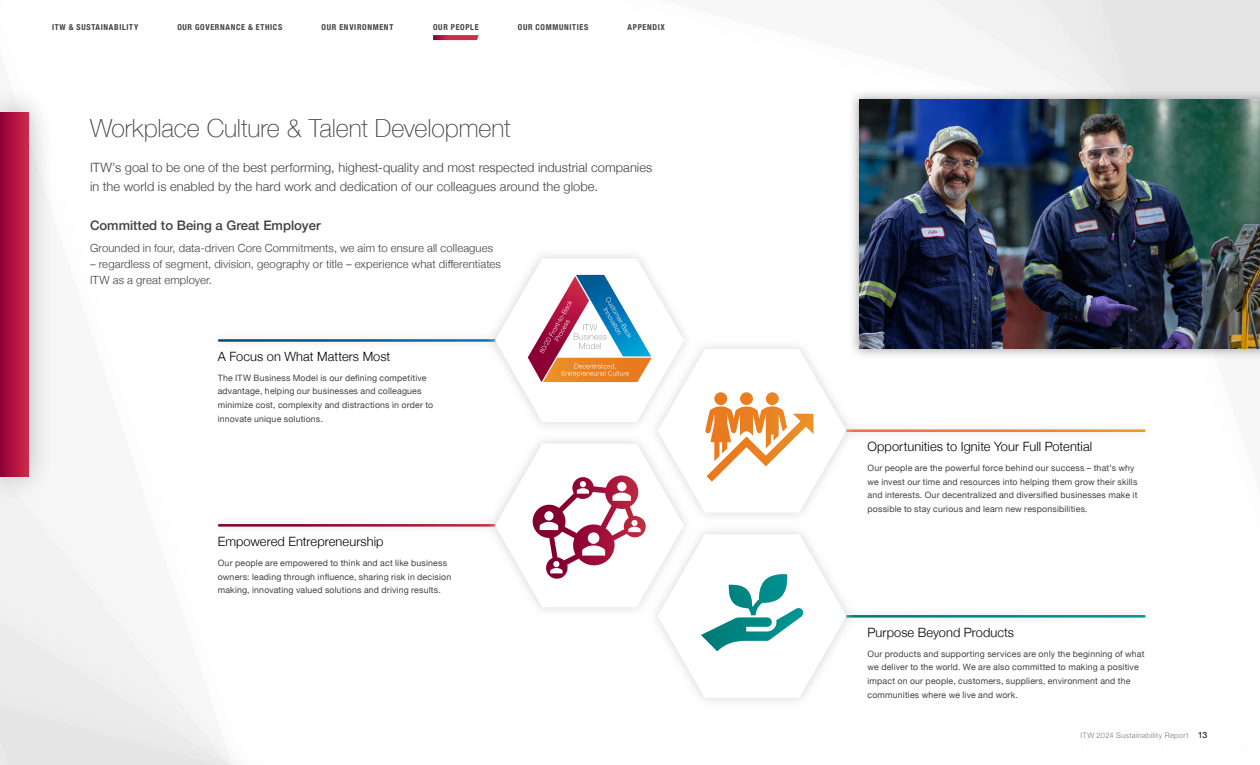
<style>
.page{position:relative;width:1260px;height:765px;background:#fff}
.page>*{position:absolute;margin:0;border:0;box-sizing:border-box;transform-origin:0 0}
.Blue_Heading{font:100 25px "Helvetica Neue";letter-spacing:-.005em;color:#414042}
.Blue_Subheads{font:500 13.12px "Helvetica Neue";color:#414042}
.Intro_Copy{font:300 12.75px/18.8px "Helvetica Neue";letter-spacing:.005em;color:#414042}
.t1{font:300 12.75px "Helvetica Neue";letter-spacing:.005em;color:#000}
.Body_Copy{font:300 11.25px/16px "Helvetica Neue";letter-spacing:.01em;color:#414042}
.t2{font:8.75px/13.8px "Helvetica Neue";letter-spacing:.02em;color:#414042}
.t3{font:700 condensed 8.12px "Helvetica Neue";letter-spacing:.085em;color:#414042}
.t4{font:300 7.5px "Helvetica Neue";letter-spacing:.045em;color:#78787a}
.s1{font-weight:400;font-size:8.75px;color:#000}
</style>
<div class="page">
<div style="left:0;top:503px;width:54px;height:38px;background:#f1f1f1"></div>
<div style="left:0;top:541px;width:79px;height:32px;background:#f1f1f1"></div>
<svg style="left:0;top:573px;width:232px;height:192px;fill:#f1f1f1"></svg>
<svg style="left:933px;top:0;width:327px;height:88px;fill:#eaeaea"></svg>
<div style="left:0;top:86px;width:55px;height:417px;background:#414042;opacity:.37"></div>
<svg style="left:0;top:112px;width:29px;height:365px;background:#b01440"></svg>
<div style="left:849px;top:88px;width:411px;height:271px;background:#414042;opacity:.5"></div>
<img style="left:859px;top:99px;width:401px;height:250px">
<svg style="left:433px;top:35px;width:46px;height:5px"></svg>
<div style="left:210px;top:516px;width:299px;height:19px;background:#fafafa"></div>
<hr style="left:219px;top:524px;width:281px;height:3px;background:#fff">
<div style="left:210px;top:331px;width:299px;height:19px;background:#fafafa"></div>
<hr style="left:219px;top:339px;width:281px;height:3px;background:#fff">
<div style="left:837px;top:422px;width:316px;height:18px;background:#f9f9f9"></div>
<hr style="left:845px;top:429px;width:299px;height:3px;background:#fff">
<div style="left:837px;top:607px;width:316px;height:19px;background:#fafafa"></div>
<hr style="left:845px;top:615px;width:299px;height:3px;background:#fff">
<div style="left:485px;top:433px;width:208px;height:185px;background:#fff"></div>
<svg style="left:702px;top:612px;width:154px;height:90px"></svg>
<div style="left:648px;top:338px;width:208px;height:185px;background:#fff"></div>
<div style="left:485px;top:248px;width:208px;height:185px;background:linear-gradient(to right,#fafafa,#fbfbfa)"></div>
<svg style="left:495px;top:259px;width:352px;height:439px"></svg>
<p class="t3" style="left:52px;top:21px;width:88px">ITW &amp; SUSTAINABILITY</p>
<p class="t3" style="left:177px;top:21px;width:106px">OUR GOVERNANCE &amp; ETHICS</p>
<p class="t3" style="left:322px;top:21px;width:73px">OUR ENVIRONMENT</p>
<p class="t3" style="left:433px;top:21px;width:47px">OUR PEOPLE</p>
<p class="t3" style="left:518px;top:21px;width:72px">OUR COMMUNITIES</p>
<p class="t3" style="left:628px;top:21px;width:39px">APPENDIX</p>
<p class="Blue_Heading" style="left:90px;top:109px;width:422px">Workplace Culture &amp; Talent Development</p>
<p class="Intro_Copy" style="left:90px;top:157px;width:564px">ITW’s goal to be one of the best performing, highest-quality and most respected industrial companies in the world is enabled by the hard work and dedication of our colleagues around the globe.</p>
<p class="Blue_Subheads" style="left:90px;top:215px;width:232px">Committed to Being a Great Employer</p>
<p class="Body_Copy" style="left:90px;top:239px;width:405px">Grounded in four, data-driven Core Commitments, we aim to ensure all colleagues</p>
<p class="Body_Copy" style="left:90px;top:255px;width:413px">– regardless of segment, division, geography or title – experience what differentiates<br>ITW as a great employer.</p>
<p class="t1" style="left:218px;top:346px;width:174px">A Focus on What Matters Most</p>
<p class="t2" style="left:218px;top:371px;width:217px">The ITW Business Model is our defining competitive advantage, helping our businesses and colleagues minimize cost, complexity and distractions in order to innovate unique solutions.</p>
<p class="t1" style="left:218px;top:532px;width:167px">Empowered Entrepreneurship</p>
<p class="t2" style="left:218px;top:556px;width:235px">Our people are empowered to think and act like business owners: leading through influence, sharing risk in decision making, innovating valued solutions and driving results.</p>
<p class="t1" style="left:868px;top:437px;width:226px">Opportunities to Ignite Your Full Potential</p>
<p class="t2" style="left:868px;top:461px;width:271px">Our people are the powerful force behind our success – that’s why we invest our time and resources into helping them grow their skills and interests. Our decentralized and diversified businesses make it possible to stay curious and learn new responsibilities.</p>
<p class="t1" style="left:868px;top:622px;width:148px">Purpose Beyond Products</p>
<p class="t2" style="left:868px;top:647px;width:278px">Our products and supporting services are only the beginning of what we deliver to the world. We are also committed to making a positive impact on our people, customers, suppliers, environment and the communities where we live and work.</p>
<p class="t4" style="left:1081px;top:730px;width:128px">ITW 2024 Sustainability Report <span class="s1">13</span></p>
</div>
